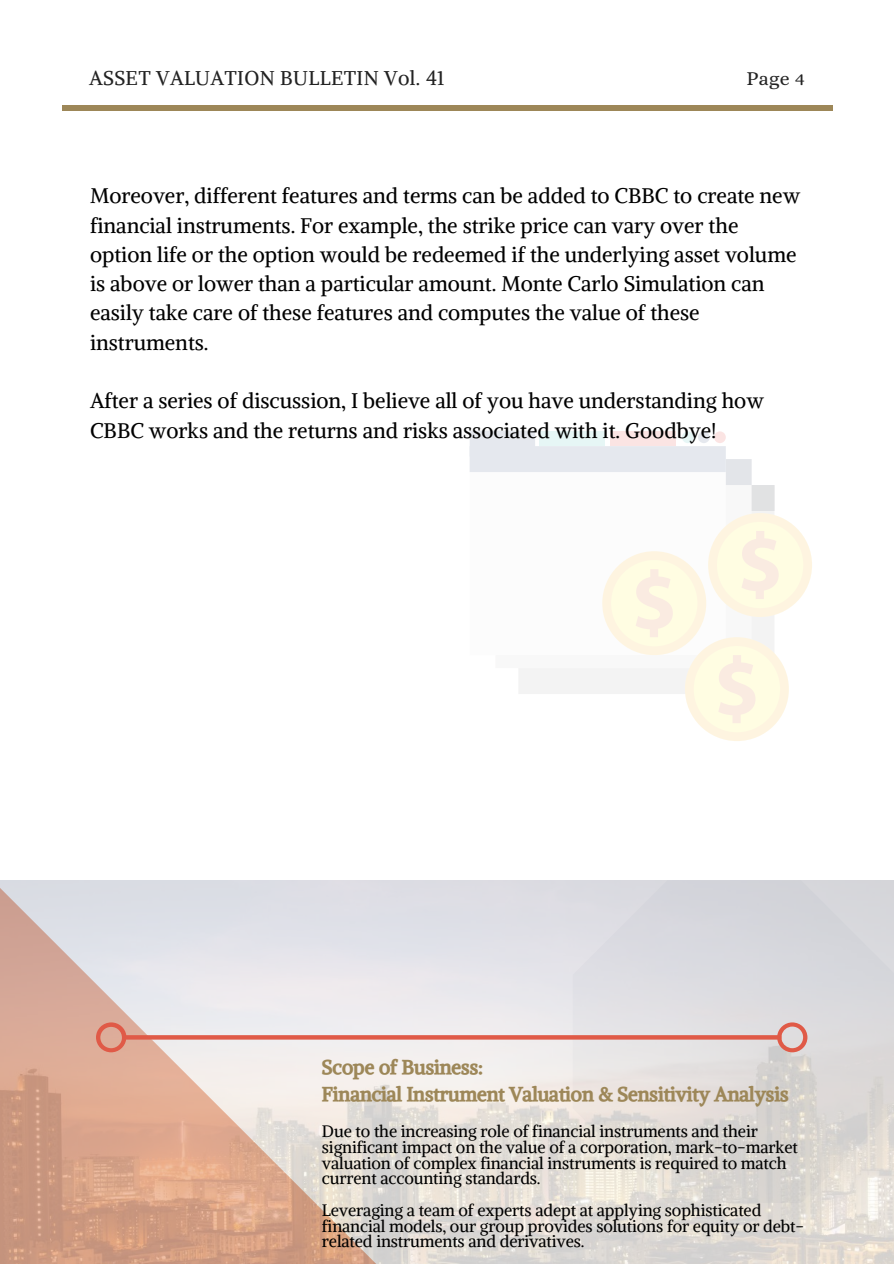
<style>
.page{position:relative;width:894px;height:1264px;background:#fff}
.page>*{position:absolute;margin:0;border:0;box-sizing:border-box;transform-origin:0 0}
.t1{font:21px/29.2px "Alike";color:#000}
.t2{font:19.8px "Alike";letter-spacing:.02em;color:#222}
.t3{font:19.8px "Alice";color:#222}
.t4{font:19.5px/27px "CA Generated";color:#9d8758}
.t5{font:16.5px/15.8px "Alike";letter-spacing:-.005em;color:#000}
</style>
<div class="page">
<div style="left:62px;top:105px;width:770px;height:6px;background:#9d8758"></div>
<img style="left:0;top:880px;width:893px;height:383px">
<div style="left:518px;top:485px;width:256px;height:209px;background:#f3f3f3"></div>
<div style="left:518px;top:485px;width:256px;height:26px;background:#e1e2e3"></div>
<div style="left:495px;top:459px;width:256px;height:209px;background:#f8f8f8"></div>
<div style="left:495px;top:459px;width:256px;height:26px;background:#e3e5e9"></div>
<div style="left:539px;top:430px;width:66px;height:26px;background:#e6f6f5"></div>
<div style="left:610px;top:430px;width:65px;height:26px;background:#fbe4e3"></div>
<div style="left:469px;top:446px;width:256px;height:209px;background:#fcfcfc"></div>
<div style="left:469px;top:446px;width:256px;height:26px;background:#e5e8ee"></div>
<div style="left:469px;top:430px;width:66px;height:26px;background:#e5e8ee"></div>
<div style="left:681px;top:431px;width:12px;height:12px;background:#e6f6f5;border-radius:50%"></div>
<svg style="left:697px;top:431px;width:12px;height:12px"></svg>
<svg style="left:713px;top:431px;width:12px;height:12px"></svg>
<div style="left:684px;top:637px;width:104px;height:104px;background:#fef4e0;border-radius:50%"></div>
<div style="left:693px;top:646px;width:86px;height:86px;background:#fffde2;border-radius:50%"></div>
<svg style="left:719px;top:655px;width:36px;height:68px"></svg>
<div style="left:602px;top:551px;width:104px;height:104px;background:#fef4e0;border-radius:50%"></div>
<div style="left:611px;top:560px;width:86px;height:86px;background:#fffde2;border-radius:50%"></div>
<svg style="left:636px;top:569px;width:36px;height:68px"></svg>
<div style="left:708px;top:513px;width:103px;height:104px;background:#fef4e0;border-radius:50%"></div>
<div style="left:716px;top:522px;width:87px;height:86px;background:#fffde2;border-radius:50%"></div>
<svg style="left:742px;top:531px;width:36px;height:68px"></svg>
<svg style="left:96px;top:1022px;width:711px;height:30px;background:#e8cdca"></svg>
<p class="t2" style="left:89px;top:65px;width:356px">ASSET VALUATION BULLETIN Vol. 41</p>
<p class="t3" style="left:746px;top:67px;width:60px">Page 4</p>
<p class="t1" style="left:90px;top:181px;width:711px">Moreover, different features and terms can be added to CBBC to create new financial instruments. For example, the strike price can vary over the option life or the option would be redeemed if the underlying asset volume is above or lower than a particular amount. Monte Carlo Simulation can easily take care of these features and computes the value of these instruments.</p>
<p class="t1" style="left:90px;top:386px;width:675px">After a series of discussion, I believe all of you have understanding how<br>CBBC works and the returns and risks associated with it. Goodbye!</p>
<p class="t4" style="left:322px;top:1053px;width:468px">Scope of Business:<br>Financial Instrument Valuation &amp; Sensitivity Analysis</p>
<p class="t5" style="left:322px;top:1123px;width:477px">Due to the increasing role of financial instruments and their significant impact on the value of a corporation, mark-to-market valuation of complex financial instruments is required to match current accounting standards.</p>
<p class="t5" style="left:322px;top:1202px;width:483px">Leveraging a team of experts adept at applying sophisticated financial models, our group provides solutions for equity or debt&shy;related instruments and derivatives.</p>
</div>
